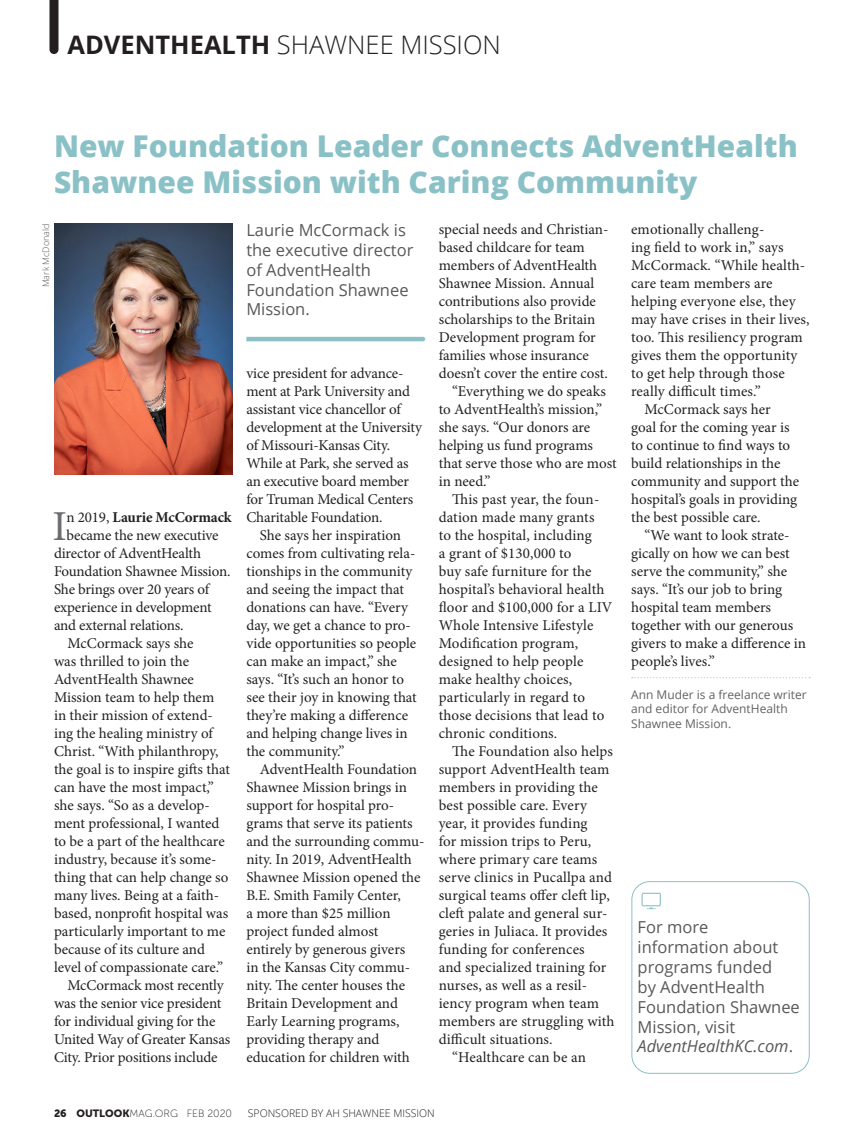
<style>
.page{position:relative;width:864px;height:1148px;background:#fff}
.page>*{position:absolute;margin:0;border:0;box-sizing:border-box;transform-origin:0 0}
.News_Text{font:42.75px "Minion Pro";color:#6c6d70}
.News_Title{font:800 30px/36px "Open Sans";color:#8ac1c7}
.t1{font:300 25.5px "Open Sans";color:#231f20}
.Photo_Caption{font:16.5px/19.8px "Open Sans";color:#57585a}
.News_Text-2{font:15px/18px "Minion Pro";color:#231f20}
.News_Text-3{font:700 15px "Minion Pro";letter-spacing:-.01em;color:#231f20}
.Author_Bio{font:12px/14.4px "Open Sans";color:#636366}
.t2{font:300 10.5px "Open Sans";color:#231f20}
.t3{font:10.5px "Museo Sans 100";color:#231f20}
.Photo_Credit{font:300 9px "Open Sans";color:#57585a}
.s1{font-weight:700}
.s2{font-weight:400}
.s3{font-style:italic}
.s4{font-family:"Museo Sans 900"}
</style>
<div class="page">
<svg style="left:50px;top:0;width:8px;height:54px"></svg>
<svg style="left:632px;top:677px;width:178px;height:1px"></svg>
<img style="left:54px;top:223px;width:179px;height:251px">
<svg style="left:246px;top:336px;width:180px;height:6px"></svg>
<div style="left:632px;top:881px;width:178px;height:192px;border:1px solid #8ac1c7;border-radius:18px"></div>
<svg style="left:642px;top:892px;width:19px;height:17px"></svg>
<h3 class="t1" style="left:67px;top:27px;width:435px"><span class="s1">ADVENTHEALTH</span> SHAWNEE MISSION</h3>
<p class="News_Title" style="left:54px;top:126px;width:745px">New Foundation Leader Connects AdventHealth<br>Shawnee Mission with Caring Community</p>
<p class="Photo_Credit" style="left:40px;top:287px;width:65px;rotate:-90deg">Mark McDonald</p>
<p class="Photo_Caption" style="left:246px;top:220px;width:169px">Laurie McCormack is the executive director of AdventHealth<br>Foundation Shawnee<br>Mission.</p>
<p class="News_Text" style="left:52px;top:498px;width:16px">I</p>
<p class="News_Text-3" style="left:67px;top:507px;width:167px"><span class="s2">n 2019,</span> Laurie McCormack</p>
<p class="News_Text-2" style="left:67px;top:526px;width:154px">became the new executive</p>
<p class="News_Text-2" style="left:54px;top:544px;width:149px">director of AdventHealth</p>
<p class="News_Text-2" style="left:54px;top:562px;width:178px">Foundation Shawnee Mission.</p>
<p class="News_Text-2" style="left:54px;top:580px;width:157px">She brings over 20 years of</p>
<p class="News_Text-2" style="left:54px;top:598px;width:159px">experience in development</p>
<p class="News_Text-2" style="left:54px;top:616px;width:131px">and external relations.</p>
<p class="News_Text-2" style="left:54px;top:634px;width:177px;text-indent:14px">McCormack says she<br>was thrilled to join the<br>AdventHealth Shawnee<br>Mission team to help them in their mission of extend&shy;ing the healing ministry of<br>Christ. “With philanthropy, the goal is to inspire gifts that can have the most impact,” she says. “So as a develop&shy;ment professional, I wanted to be a part of the healthcare industry, because it’s some&shy;thing that can help change so many lives. Being at a faith&shy;based, nonprofit hospital was particularly important to me because of its culture and level of compassionate care.”</p>
<p class="News_Text-2" style="left:54px;top:976px;width:178px;text-indent:14px">McCormack most recently was the senior vice president for individual giving for the<br>United Way of Greater Kansas<br>City. Prior positions include</p>
<p class="News_Text-2" style="left:246px;top:364px;width:177px">vice president for advance&shy;ment at Park University and assistant vice chancellor of development at the University of Missouri-Kansas City.<br>While at Park, she served as an executive board member for Truman Medical Centers<br>Charitable Foundation.</p>
<p class="News_Text-2" style="left:246px;top:526px;width:172px;text-indent:14px">She says her inspiration comes from cultivating rela&shy;tionships in the community and seeing the impact that donations can have. “Every day, we get a chance to pro&shy;vide opportunities so people can make an impact,” she says. “It’s such an honor to see their joy in knowing that they’re making a difference and helping change lives in the community.”</p>
<p class="News_Text-2" style="left:246px;top:760px;width:180px;text-indent:14px">AdventHealth Foundation<br>Shawnee Mission brings in support for hospital pro&shy;grams that serve its patients and the surrounding commu&shy;nity. In 2019, AdventHealth<br>Shawnee Mission opened the<br>B.E. Smith Family Center,<br>a more than $25 million project funded almost entirely by generous givers<br>in the Kansas City commu&shy;nity. The center houses the<br>Britain Development and<br>Early Learning programs, providing therapy and education for children with</p>
<p class="News_Text-2" style="left:439px;top:220px;width:171px">special needs and Christian&shy;based childcare for team members of AdventHealth<br>Shawnee Mission. Annual contributions also provide scholarships to the Britain<br>Development program for families whose insurance doesn’t cover the entire cost.</p>
<p class="News_Text-2" style="left:439px;top:382px;width:180px;text-indent:14px">“Everything we do speaks to AdventHealth’s mission,” she says. “Our donors are helping us fund programs that serve those who are most in need.”</p>
<p class="News_Text-2" style="left:439px;top:490px;width:175px;text-indent:14px">This past year, the foun&shy;dation made many grants<br>to the hospital, including<br>a grant of $130,000 to<br>buy safe furniture for the hospital’s behavioral health floor and $100,000 for a LIV<br>Whole Intensive Lifestyle<br>Modification program, designed to help people make healthy choices, particularly in regard to those decisions that lead to chronic conditions.</p>
<p class="News_Text-2" style="left:439px;top:742px;width:177px;text-indent:14px">The Foundation also helps support AdventHealth team members in providing the best possible care. Every year, it provides funding<br>for mission trips to Peru, where primary care teams serve clinics in Pucallpa and surgical teams offer cleft lip, cleft palate and general sur&shy;geries in Juliaca. It provides funding for conferences<br>and specialized training for nurses, as well as a resil&shy;iency program when team members are struggling with difficult situations.</p>
<p class="News_Text-2" style="left:452px;top:1048px;width:135px">“Healthcare can be an</p>
<p class="News_Text-2" style="left:631px;top:220px;width:180px">emotionally challeng-<br>ing field to work in,” says<br>McCormack. “While health&shy;care team members are helping everyone else, they may have crises in their lives, too. This resiliency program gives them the opportunity to get help through those really difficult times.”</p>
<p class="News_Text-2" style="left:631px;top:400px;width:169px;text-indent:14px">McCormack says her goal for the coming year is to continue to find ways to build relationships in the community and support the hospital’s goals in providing the best possible care.</p>
<p class="News_Text-2" style="left:631px;top:526px;width:176px;text-indent:14px">“We want to look strate&shy;gically on how we can best serve the community,” she says. “It’s our job to bring hospital team members together with our generous givers to make a difference in people’s lives.”</p>
<p class="Author_Bio" style="left:631px;top:687px;width:177px">Ann Muder is a freelance writer and editor for AdventHealth<br>Shawnee Mission.</p>
<p class="Photo_Caption" style="left:638px;top:917px;width:164px">For more information about programs funded<br>by AdventHealth<br>Foundation Shawnee<br>Mission, visit<br><span class="s3">AdventHealthKC.com</span>.</p>
<p class="t3" style="left:54px;top:1107px;width:180px"><span class="s4">26 OUTLOOK</span>MAG.ORG FEB 2020</p>
<p class="t2" style="left:248px;top:1106px;width:189px">SPONSORED BY AH SHAWNEE MISSION</p>
</div>
